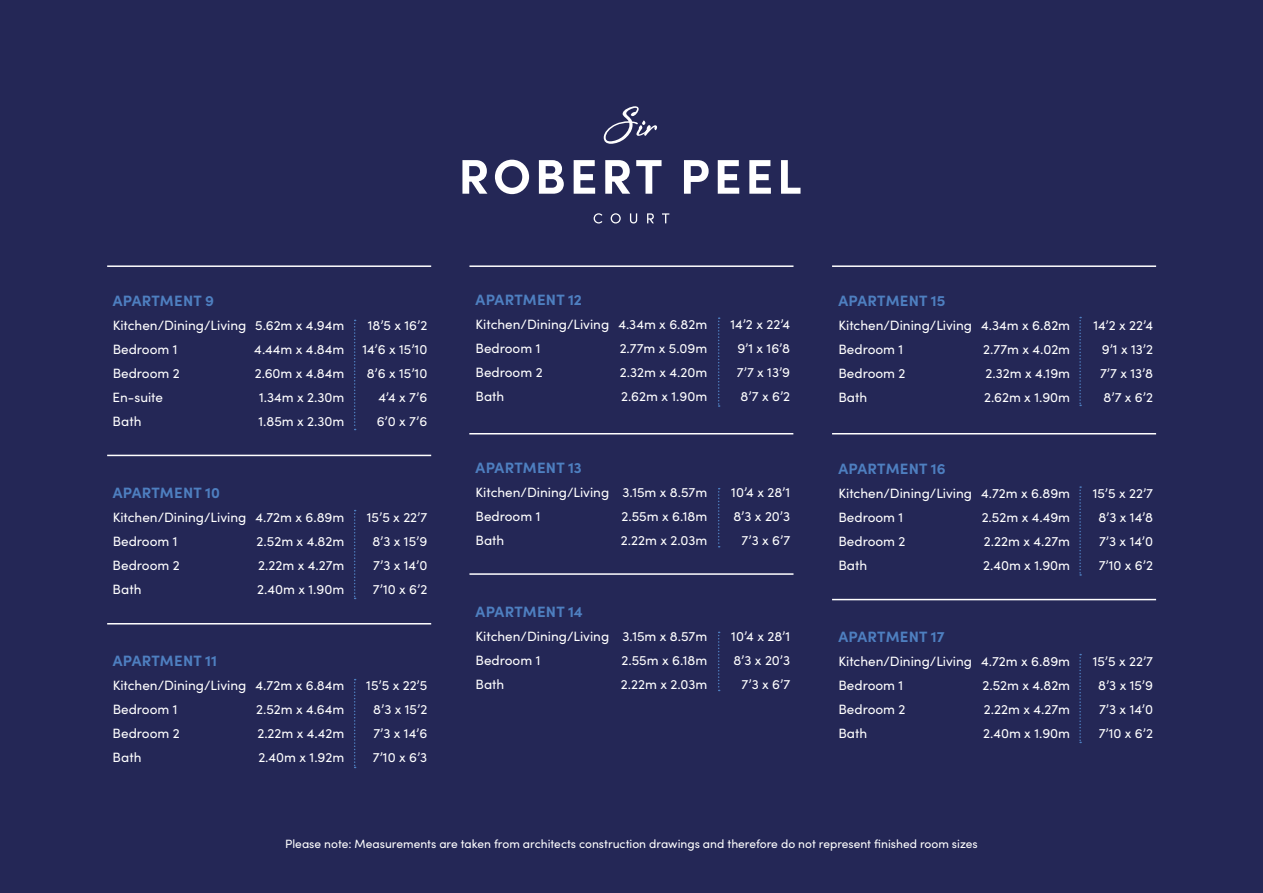
<style>
.page{position:relative;width:1263px;height:893px;background:#fff}
.page>*{position:absolute;margin:0;border:0;box-sizing:border-box;transform-origin:0 0}
.t1{font:700 15px "Sofia Pro";letter-spacing:.02em;color:#4e7fc0}
.t2{font:13.5px "Sofia Pro";color:#fff}
.t3{font:12px "Sofia Pro";color:#fff}
</style>
<div class="page">
<div style="left:1px;top:0;width:1262px;height:893px;background:#242756"></div>
<svg style="left:462px;top:160px;width:25px;height:34px"></svg>
<svg style="left:495px;top:160px;width:34px;height:34px"></svg>
<svg style="left:539px;top:160px;width:25px;height:34px"></svg>
<svg style="left:574px;top:160px;width:21px;height:34px"></svg>
<svg style="left:605px;top:160px;width:25px;height:34px"></svg>
<svg style="left:636px;top:160px;width:25px;height:34px"></svg>
<svg style="left:684px;top:160px;width:25px;height:34px"></svg>
<svg style="left:718px;top:160px;width:21px;height:34px"></svg>
<svg style="left:749px;top:160px;width:22px;height:34px"></svg>
<svg style="left:781px;top:160px;width:19px;height:34px"></svg>
<svg style="left:604px;top:106px;width:53px;height:38px"></svg>
<svg style="left:594px;top:213px;width:8px;height:10px"></svg>
<svg style="left:611px;top:213px;width:10px;height:10px"></svg>
<svg style="left:630px;top:213px;width:7px;height:10px"></svg>
<svg style="left:647px;top:213px;width:7px;height:10px"></svg>
<svg style="left:662px;top:213px;width:7px;height:10px"></svg>
<hr style="left:107px;top:265px;width:324px;height:2px;background:#fff">
<hr style="left:469px;top:265px;width:324px;height:2px;background:#fff">
<hr style="left:832px;top:265px;width:324px;height:2px;background:#fff">
<hr style="left:107px;top:455px;width:324px;height:1px;background:#fff">
<hr style="left:107px;top:623px;width:324px;height:1px;background:#fff">
<hr style="left:469px;top:573px;width:324px;height:2px;background:#fff">
<hr style="left:469px;top:433px;width:324px;height:1px;background:#fff">
<hr style="left:832px;top:433px;width:324px;height:1px;background:#fff">
<hr style="left:832px;top:599px;width:324px;height:1px;background:#fff">
<svg style="left:354px;top:320px;width:2px;height:110px"></svg>
<svg style="left:354px;top:510px;width:2px;height:89px"></svg>
<svg style="left:354px;top:679px;width:2px;height:89px"></svg>
<svg style="left:718px;top:632px;width:2px;height:59px"></svg>
<svg style="left:718px;top:488px;width:2px;height:59px"></svg>
<svg style="left:718px;top:317px;width:2px;height:90px"></svg>
<svg style="left:1079px;top:317px;width:2px;height:89px"></svg>
<svg style="left:1079px;top:486px;width:2px;height:90px"></svg>
<svg style="left:1079px;top:654px;width:2px;height:89px"></svg>
<p class="t1" style="left:113px;top:289px;width:103px">APARTMENT 9</p>
<p class="t2" style="left:113px;top:316px;width:233px">Kitchen/Dining/Living 5.62m x 4.94m</p>
<p class="t2" style="left:368px;top:316px;width:61px">18’5 x 16’2</p>
<p class="t2" style="left:113px;top:340px;width:66px">Bedroom 1</p>
<p class="t2" style="left:254px;top:340px;width:92px">4.44m x 4.84m</p>
<p class="t2" style="left:362px;top:340px;width:66px">14’6 x 15’10</p>
<p class="t2" style="left:113px;top:364px;width:69px">Bedroom 2</p>
<p class="t2" style="left:255px;top:364px;width:91px">2.60m x 4.84m</p>
<p class="t2" style="left:367px;top:364px;width:62px">8’6 x 15’10</p>
<p class="t2" style="left:113px;top:388px;width:52px">En-suite</p>
<p class="t2" style="left:259px;top:388px;width:87px">1.34m x 2.30m</p>
<p class="t2" style="left:378px;top:388px;width:50px">4’4 x 7’6</p>
<p class="t2" style="left:113px;top:412px;width:30px">Bath</p>
<p class="t2" style="left:258px;top:412px;width:87px">1.85m x 2.30m</p>
<p class="t2" style="left:377px;top:412px;width:52px">6’0 x 7’6</p>
<p class="t1" style="left:113px;top:481px;width:109px">APARTMENT 10</p>
<p class="t2" style="left:113px;top:508px;width:233px">Kitchen/Dining/Living 4.72m x 6.89m</p>
<p class="t2" style="left:367px;top:508px;width:62px">15’5 x 22’7</p>
<p class="t2" style="left:113px;top:532px;width:66px">Bedroom 1</p>
<p class="t2" style="left:257px;top:532px;width:89px">2.52m x 4.82m</p>
<p class="t2" style="left:372px;top:532px;width:56px">8’3 x 15’9</p>
<p class="t2" style="left:113px;top:556px;width:69px">Bedroom 2</p>
<p class="t2" style="left:258px;top:556px;width:88px">2.22m x 4.27m</p>
<p class="t2" style="left:373px;top:556px;width:56px">7’3 x 14’0</p>
<p class="t2" style="left:113px;top:580px;width:30px">Bath</p>
<p class="t2" style="left:257px;top:580px;width:89px">2.40m x 1.90m</p>
<p class="t2" style="left:373px;top:580px;width:56px">7’10 x 6’2</p>
<p class="t1" style="left:113px;top:649px;width:106px">APARTMENT 11</p>
<p class="t2" style="left:113px;top:676px;width:233px">Kitchen/Dining/Living 4.72m x 6.84m</p>
<p class="t2" style="left:366px;top:676px;width:63px">15’5 x 22’5</p>
<p class="t2" style="left:113px;top:700px;width:66px">Bedroom 1</p>
<p class="t2" style="left:256px;top:700px;width:90px">2.52m x 4.64m</p>
<p class="t2" style="left:373px;top:700px;width:56px">8’3 x 15’2</p>
<p class="t2" style="left:113px;top:724px;width:69px">Bedroom 2</p>
<p class="t2" style="left:257px;top:724px;width:89px">2.22m x 4.42m</p>
<p class="t2" style="left:373px;top:724px;width:55px">7’3 x 14’6</p>
<p class="t2" style="left:113px;top:748px;width:30px">Bath</p>
<p class="t2" style="left:258px;top:748px;width:88px">2.40m x 1.92m</p>
<p class="t2" style="left:373px;top:748px;width:56px">7’10 x 6’3</p>
<p class="t1" style="left:476px;top:288px;width:108px">APARTMENT 12</p>
<p class="t2" style="left:476px;top:315px;width:233px">Kitchen/Dining/Living 4.34m x 6.82m</p>
<p class="t2" style="left:730px;top:315px;width:61px">14’2 x 22’4</p>
<p class="t2" style="left:475px;top:339px;width:66px">Bedroom 1</p>
<p class="t2" style="left:620px;top:339px;width:89px">2.77m x 5.09m</p>
<p class="t2" style="left:737px;top:339px;width:54px">9’1 x 16’8</p>
<p class="t2" style="left:475px;top:363px;width:69px">Bedroom 2</p>
<p class="t2" style="left:620px;top:363px;width:89px">2.32m x 4.20m</p>
<p class="t2" style="left:737px;top:363px;width:55px">7’7 x 13’9</p>
<p class="t2" style="left:475px;top:387px;width:30px">Bath</p>
<p class="t2" style="left:621px;top:387px;width:88px">2.62m x 1.90m</p>
<p class="t2" style="left:741px;top:387px;width:51px">8’7 x 6’2</p>
<p class="t1" style="left:476px;top:456px;width:108px">APARTMENT 13</p>
<p class="t2" style="left:476px;top:483px;width:233px">Kitchen/Dining/Living 3.15m x 8.57m</p>
<p class="t2" style="left:731px;top:483px;width:60px">10’4 x 28’1</p>
<p class="t2" style="left:475px;top:507px;width:66px">Bedroom 1</p>
<p class="t2" style="left:621px;top:507px;width:87px">2.55m x 6.18m</p>
<p class="t2" style="left:733px;top:507px;width:58px">8’3 x 20’3</p>
<p class="t2" style="left:475px;top:531px;width:30px">Bath</p>
<p class="t2" style="left:621px;top:531px;width:88px">2.22m x 2.03m</p>
<p class="t2" style="left:742px;top:531px;width:50px">7’3 x 6’7</p>
<p class="t1" style="left:476px;top:600px;width:109px">APARTMENT 14</p>
<p class="t2" style="left:476px;top:627px;width:233px">Kitchen/Dining/Living 3.15m x 8.57m</p>
<p class="t2" style="left:731px;top:627px;width:60px">10’4 x 28’1</p>
<p class="t2" style="left:475px;top:651px;width:66px">Bedroom 1</p>
<p class="t2" style="left:621px;top:651px;width:87px">2.55m x 6.18m</p>
<p class="t2" style="left:733px;top:651px;width:58px">8’3 x 20’3</p>
<p class="t2" style="left:475px;top:675px;width:30px">Bath</p>
<p class="t2" style="left:621px;top:675px;width:88px">2.22m x 2.03m</p>
<p class="t2" style="left:742px;top:675px;width:50px">7’3 x 6’7</p>
<p class="t1" style="left:838px;top:289px;width:108px">APARTMENT 15</p>
<p class="t2" style="left:838px;top:316px;width:233px">Kitchen/Dining/Living 4.34m x 6.82m</p>
<p class="t2" style="left:1093px;top:316px;width:61px">14’2 x 22’4</p>
<p class="t2" style="left:838px;top:340px;width:66px">Bedroom 1</p>
<p class="t2" style="left:983px;top:340px;width:88px">2.77m x 4.02m</p>
<p class="t2" style="left:1102px;top:340px;width:53px">9’1 x 13’2</p>
<p class="t2" style="left:838px;top:364px;width:69px">Bedroom 2</p>
<p class="t2" style="left:985px;top:364px;width:86px">2.32m x 4.19m</p>
<p class="t2" style="left:1100px;top:364px;width:55px">7’7 x 13’8</p>
<p class="t2" style="left:838px;top:388px;width:30px">Bath</p>
<p class="t2" style="left:984px;top:388px;width:88px">2.62m x 1.90m</p>
<p class="t2" style="left:1103px;top:388px;width:51px">8’7 x 6’2</p>
<p class="t1" style="left:838px;top:457px;width:109px">APARTMENT 16</p>
<p class="t2" style="left:838px;top:484px;width:233px">Kitchen/Dining/Living 4.72m x 6.89m</p>
<p class="t2" style="left:1093px;top:484px;width:62px">15’5 x 22’7</p>
<p class="t2" style="left:838px;top:508px;width:66px">Bedroom 1</p>
<p class="t2" style="left:982px;top:508px;width:90px">2.52m x 4.49m</p>
<p class="t2" style="left:1098px;top:508px;width:56px">8’3 x 14’8</p>
<p class="t2" style="left:838px;top:532px;width:69px">Bedroom 2</p>
<p class="t2" style="left:984px;top:532px;width:88px">2.22m x 4.27m</p>
<p class="t2" style="left:1099px;top:532px;width:56px">7’3 x 14’0</p>
<p class="t2" style="left:838px;top:556px;width:30px">Bath</p>
<p class="t2" style="left:983px;top:556px;width:89px">2.40m x 1.90m</p>
<p class="t2" style="left:1099px;top:556px;width:56px">7’10 x 6’2</p>
<p class="t1" style="left:838px;top:625px;width:108px">APARTMENT 17</p>
<p class="t2" style="left:838px;top:652px;width:233px">Kitchen/Dining/Living 4.72m x 6.89m</p>
<p class="t2" style="left:1093px;top:652px;width:62px">15’5 x 22’7</p>
<p class="t2" style="left:838px;top:676px;width:66px">Bedroom 1</p>
<p class="t2" style="left:982px;top:676px;width:89px">2.52m x 4.82m</p>
<p class="t2" style="left:1098px;top:676px;width:56px">8’3 x 15’9</p>
<p class="t2" style="left:838px;top:700px;width:69px">Bedroom 2</p>
<p class="t2" style="left:984px;top:700px;width:88px">2.22m x 4.27m</p>
<p class="t2" style="left:1099px;top:700px;width:56px">7’3 x 14’0</p>
<p class="t2" style="left:838px;top:724px;width:30px">Bath</p>
<p class="t2" style="left:983px;top:724px;width:89px">2.40m x 1.90m</p>
<p class="t2" style="left:1099px;top:724px;width:56px">7’10 x 6’2</p>
<p class="t3" style="left:285px;top:835px;width:694px">Please note: Measurements are taken from architects construction drawings and therefore do not represent finished room sizes</p>
</div>
